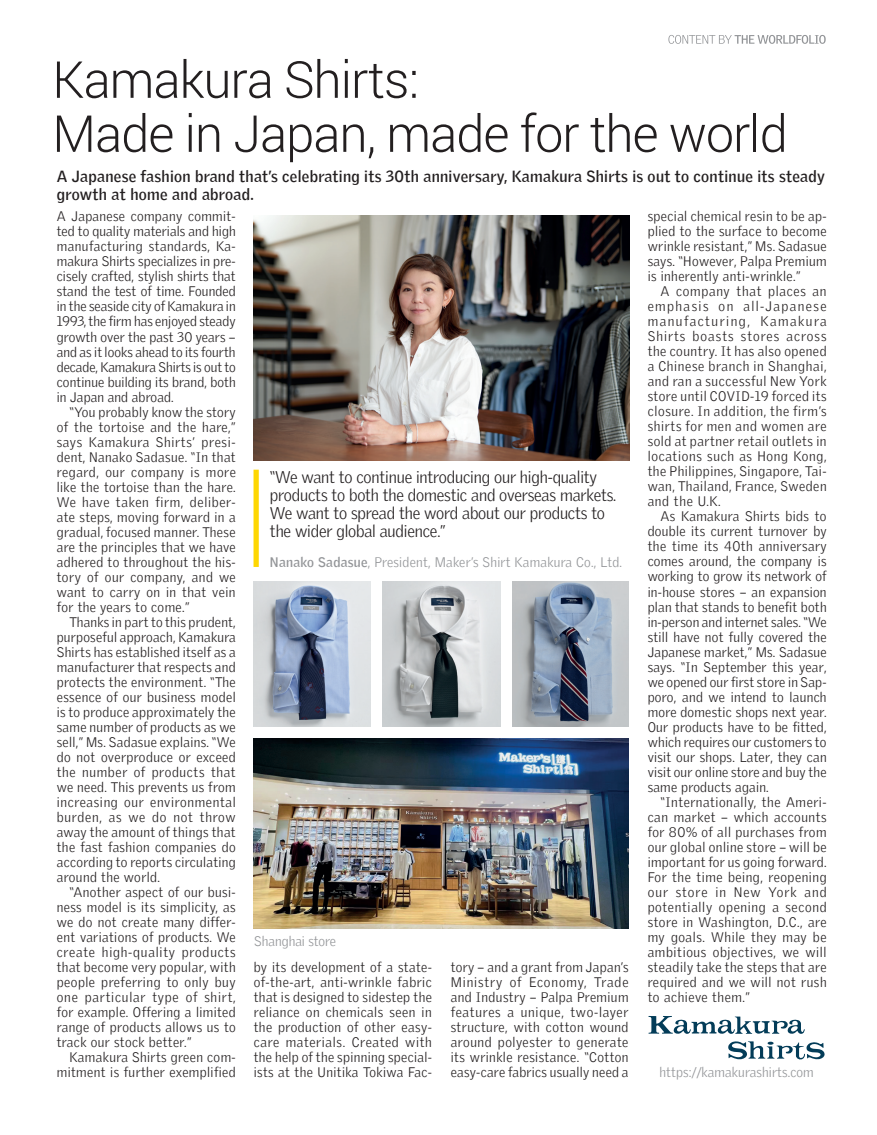
<style>
.page{position:relative;width:877px;height:1135px;background:#fff}
.page>*{position:absolute;margin:0;border:0;box-sizing:border-box;transform-origin:0 0}
.t1{font:300 51px/54px "Roboto";letter-spacing:-.02em;color:#231f20}
.t2{font:300 16.5px/18px "Griffith Gothic";letter-spacing:-.01em;color:#231f20}
.t3{font:700 15.75px/18px "Griffith Gothic";letter-spacing:.02em;color:#231f20}
.t4{font:300 13.5px/15px "Griffith Gothic";letter-spacing:.03em;color:#231f20;text-align:justify}
.t5{font:300 13.5px "Griffith Gothic";letter-spacing:.01em;color:#939598}
.s1{font-weight:700}
</style>
<div class="page">
<svg style="left:668px;top:35px;width:157px;height:9px"></svg>
<svg style="left:728px;top:1041px;width:97px;height:19px"></svg>
<svg style="left:648px;top:1016px;width:156px;height:17px"></svg>
<div style="left:253px;top:469px;width:6px;height:98px;background:#fed702"></div>
<img style="left:254px;top:215px;width:375px;height:246px">
<img style="left:512px;top:581px;width:117px;height:145px">
<img style="left:253px;top:581px;width:118px;height:145px">
<img style="left:382px;top:581px;width:119px;height:145px">
<img style="left:254px;top:738px;width:374px;height:190px">
<h1 class="t1" style="left:52px;top:51px;width:737px">Kamakura Shirts:<br>Made in Japan, made for the world</h1>
<p class="t3" style="left:57px;top:167px;width:769px">A Japanese fashion brand that’s celebrating its 30th anniversary, Kamakura Shirts is out to continue its steady growth at home and abroad.</p>
<p class="t4" style="left:57px;top:209px;width:180px">A Japanese company commit&shy;ted to quality materials and high manufacturing standards, Ka&shy;makura Shirts specializes in pre&shy;cisely crafted, stylish shirts that stand the test of time. Founded in the seaside city of Kamakura in 1993, the firm has enjoyed steady growth over the past 30 years – and as it looks ahead to its fourth decade, Kamakura Shirts is out to continue building its brand, both in Japan and abroad.</p>
<p class="t4" style="left:57px;top:404px;width:180px;text-indent:13px">“You probably know the story of the tortoise and the hare,” says Kamakura Shirts’ presi&shy;dent, Nanako Sadasue. “In that regard, our company is more like the tortoise than the hare.<br>We have taken firm, deliber&shy;ate steps, moving forward in a gradual, focused manner. These are the principles that we have adhered to throughout the his&shy;tory of our company, and we want to carry on in that vein for the years to come.”</p>
<p class="t4" style="left:57px;top:614px;width:180px;text-indent:13px">Thanks in part to this prudent, purposeful approach, Kamakura Shirts has established itself as a manufacturer that respects and protects the environment. “The essence of our business model is to produce approximately the same number of products as we sell,” Ms. Sadasue explains. “We do not overproduce or exceed the number of products that we need. This prevents us from increasing our environmental burden, as we do not throw away the amount of things that the fast fashion companies do according to reports circulating around the world.</p>
<p class="t4" style="left:57px;top:884px;width:180px;text-indent:13px">“Another aspect of our busi&shy;ness model is its simplicity, as we do not create many differ&shy;ent variations of products. We create high-quality products that become very popular, with people preferring to only buy one particular type of shirt, for example. Offering a limited range of products allows us to track our stock better.”</p>
<p class="t4" style="left:57px;top:1049px;width:180px;text-align:right">Kamakura Shirts green com&shy;mitment is further exemplified</p>
<p class="t2" style="left:270px;top:467px;width:348px">“We want to continue introducing our high-quality products to both the domestic and overseas markets.<br>We want to spread the word about our products to the wider global audience.”</p>
<p class="t5" style="left:270px;top:554px;width:354px"><span class="s1">Nanako Sadasue</span>, President, Maker’s Shirt Kamakura Co., Ltd.</p>
<p class="t5" style="left:254px;top:933px;width:83px">Shanghai store</p>
<p class="t4" style="left:254px;top:959px;width:180px">by its development of a state&shy;of-the-art, anti-wrinkle fabric that is designed to sidestep the reliance on chemicals seen in the production of other easy&shy;care materials. Created with the help of the spinning special&shy;ists at the Unitika Tokiwa Fac-</p>
<p class="t4" style="left:451px;top:959px;width:179px">tory – and a grant from Japan’s Ministry of Economy, Trade and Industry – Palpa Premium features a unique, two-layer structure, with cotton wound around polyester to generate its wrinkle resistance. “Cotton easy-care fabrics usually need a</p>
<p class="t4" style="left:647px;top:209px;width:180px">special chemical resin to be ap&shy;plied to the surface to become wrinkle resistant,” Ms. Sadasue says. “However, Palpa Premium is inherently anti-wrinkle.”</p>
<p class="t4" style="left:647px;top:284px;width:180px;text-indent:13px">A company that places an emphasis on all-Japanese manufacturing, Kamakura Shirts boasts stores across the country. It has also opened a Chinese branch in Shanghai, and ran a successful New York store until COVID-19 forced its closure. In addition, the firm’s shirts for men and women are sold at partner retail outlets in locations such as Hong Kong, the Philippines, Singapore, Tai&shy;wan, Thailand, France, Sweden and the U.K.</p>
<p class="t4" style="left:647px;top:509px;width:181px;text-indent:13px">As Kamakura Shirts bids to double its current turnover by the time its 40th anniversary comes around, the company is working to grow its network of in-house stores – an expansion plan that stands to benefit both in-person and internet sales. “We still have not fully covered the Japanese market,” Ms. Sadasue says. “In September this year, we opened our first store in Sap&shy;poro, and we intend to launch more domestic shops next year.<br>Our products have to be fitted, which requires our customers to visit our shops. Later, they can visit our online store and buy the same products again.</p>
<p class="t4" style="left:647px;top:794px;width:180px;text-indent:13px">“Internationally, the Ameri&shy;can market – which accounts for 80% of all purchases from our global online store – will be important for us going forward.<br>For the time being, reopening our store in New York and potentially opening a second store in Washington, D.C., are my goals. While they may be ambitious objectives, we will steadily take the steps that are required and we will not rush to achieve them.”</p>
<p class="t5" style="left:659px;top:1064px;width:156px">https://kamakurashirts.com</p>
</div>
